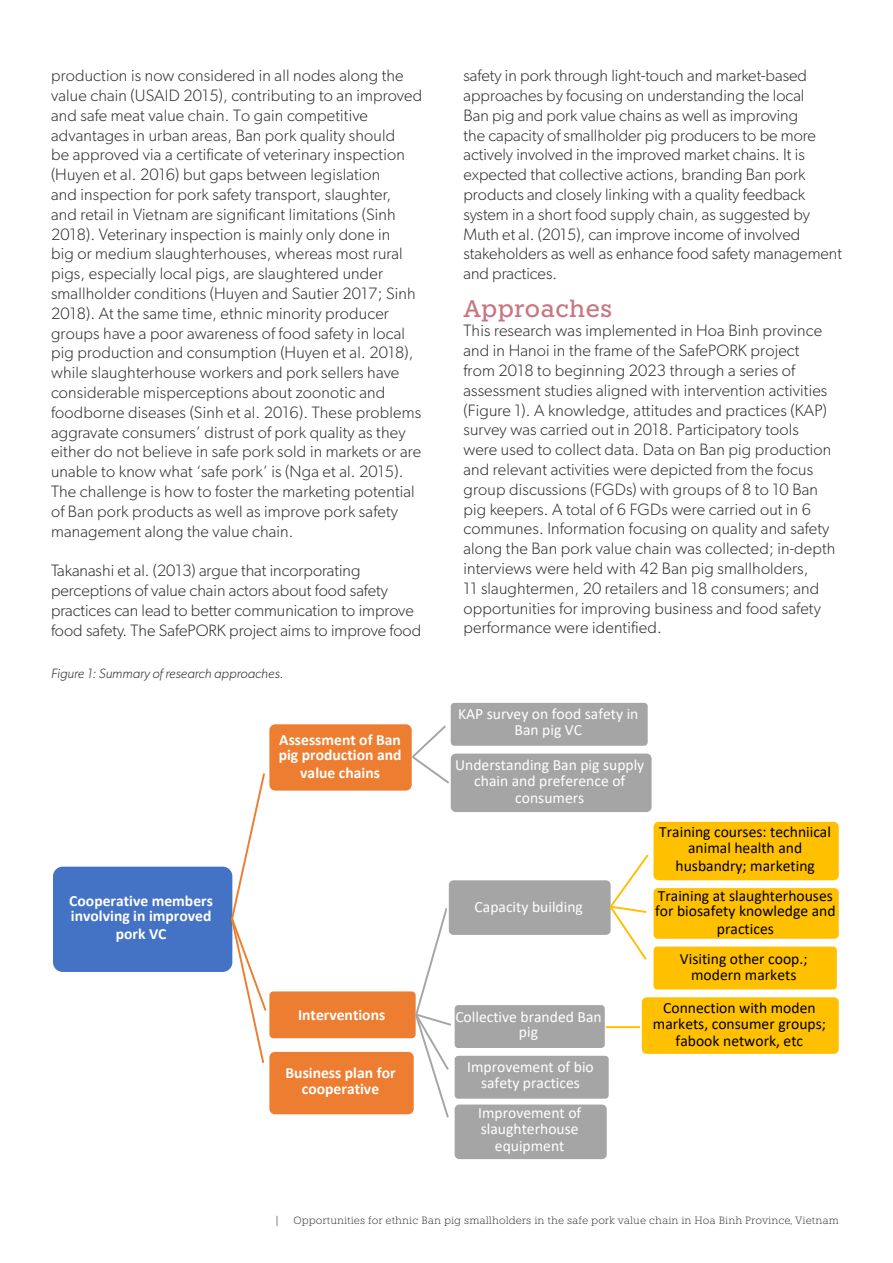
<style>
.page{position:relative;width:893px;height:1263px;background:#fff}
.page>*{position:absolute;margin:0;border:0;box-sizing:border-box;transform-origin:0 0}
.Heading_1{font:500 24px "Knile";letter-spacing:.01em;color:#c77783}
.Bodytext{font:300 16.5px/19.8px "Gibson";letter-spacing:.01em;color:#312f30}
.Heading_1-2{font:300 16.5px/19.8px "Gibson";letter-spacing:.01em;color:#312f30}
.t1{font:15.6px/15.6px "Calibri";color:#000;text-align:center}
.t2{font:15.6px/15.6px "Calibri";color:#fff;text-align:center}
.t3{font:700 15.6px/15.6px "Calibri";color:#fff}
.t4{font:italic 300 13.5px "Gibson";color:#312f30}
.t5{font:300 10.5px "Knile";color:#312f30}
</style>
<div class="page">
<div style="left:52px;top:866px;width:181px;height:107px;background:#4472c4;border-radius:11px"></div>
<div style="left:51px;top:865px;width:183px;height:109px;border:2px solid #fff;border-radius:11px"></div>
<div style="left:268px;top:723px;width:145px;height:68px;background:#ed7d31;border-radius:7px"></div>
<div style="left:267px;top:722px;width:147px;height:70px;border:2px solid #fff;border-radius:7px"></div>
<div style="left:450px;top:702px;width:199px;height:45px;background:#a5a5a5;border-radius:4px"></div>
<div style="left:449px;top:701px;width:201px;height:47px;border:2px solid #fff;border-radius:4px"></div>
<svg style="left:410px;top:723px;width:41px;height:63px"></svg>
<div style="left:450px;top:752px;width:203px;height:61px;background:#a5a5a5;border-radius:6px"></div>
<div style="left:449px;top:752px;width:204px;height:62px;border:2px solid #fff;border-radius:6px"></div>
<div style="left:268px;top:990px;width:149px;height:49px;background:#ed7d31;border-radius:5px"></div>
<div style="left:267px;top:989px;width:151px;height:51px;border:2px solid #fff;border-radius:5px"></div>
<div style="left:448px;top:879px;width:164px;height:57px;background:#a5a5a5;border-radius:6px"></div>
<div style="left:447px;top:878px;width:166px;height:59px;border:2px solid #fff;border-radius:6px"></div>
<div style="left:653px;top:821px;width:187px;height:60px;background:#ffc000;border-radius:6px"></div>
<div style="left:652px;top:820px;width:189px;height:62px;border:2px solid #fff;border-radius:6px"></div>
<div style="left:653px;top:887px;width:187px;height:53px;background:#ffc000;border-radius:5px"></div>
<div style="left:652px;top:886px;width:189px;height:55px;border:2px solid #fff;border-radius:5px"></div>
<svg style="left:608px;top:854px;width:41px;height:106px"></svg>
<div style="left:653px;top:946px;width:185px;height:44px;background:#ffc000;border-radius:4px"></div>
<div style="left:652px;top:945px;width:187px;height:46px;border:2px solid #fff;border-radius:4px"></div>
<div style="left:454px;top:1004px;width:152px;height:45px;background:#a5a5a5;border-radius:4px"></div>
<div style="left:453px;top:1003px;width:154px;height:47px;border:2px solid #fff;border-radius:4px"></div>
<hr style="left:606px;top:1026px;width:36px;height:2px;background:#ffc000">
<div style="left:641px;top:996px;width:199px;height:59px;background:#ffc000;border-radius:6px"></div>
<div style="left:640px;top:995px;width:201px;height:61px;border:2px solid #fff;border-radius:6px"></div>
<div style="left:454px;top:1055px;width:156px;height:45px;background:#a5a5a5;border-radius:4px"></div>
<div style="left:453px;top:1054px;width:158px;height:47px;border:2px solid #fff;border-radius:4px"></div>
<svg style="left:413px;top:906px;width:40px;height:212px"></svg>
<div style="left:454px;top:1103px;width:154px;height:57px;background:#a5a5a5;border-radius:6px"></div>
<div style="left:453px;top:1102px;width:156px;height:59px;border:2px solid #fff;border-radius:6px"></div>
<svg style="left:229px;top:771px;width:39px;height:292px"></svg>
<div style="left:268px;top:1051px;width:147px;height:64px;background:#ed7d31;border-radius:6px"></div>
<div style="left:267px;top:1050px;width:149px;height:66px;border:2px solid #fff;border-radius:6px"></div>
<p class="Bodytext" style="left:51px;top:65px;width:373px">production is now considered in all nodes along the value chain (USAID 2015), contributing to an improved and safe meat value chain. To gain competitive advantages in urban areas, Ban pork quality should<br>be approved via a certificate of veterinary inspection (Huyen et al. 2016) but gaps between legislation<br>and inspection for pork safety transport, slaughter,<br>and retail in Vietnam are significant limitations (Sinh 2018). Veterinary inspection is mainly only done in<br>big or medium slaughterhouses, whereas most rural pigs, especially local pigs, are slaughtered under smallholder conditions (Huyen and Sautier 2017; Sinh 2018). At the same time, ethnic minority producer groups have a poor awareness of food safety in local pig production and consumption (Huyen et al. 2018), while slaughterhouse workers and pork sellers have considerable misperceptions about zoonotic and foodborne diseases (Sinh et al. 2016). These problems aggravate consumers’ distrust of pork quality as they either do not believe in safe pork sold in markets or are unable to know what ‘safe pork’ is (Nga et al. 2015).<br>The challenge is how to foster the marketing potential of Ban pork products as well as improve pork safety management along the value chain.</p>
<p class="Bodytext" style="left:51px;top:560px;width:372px">Takanashi et al. (2013) argue that incorporating perceptions of value chain actors about food safety practices can lead to better communication to improve food safety. The SafePORK project aims to improve food</p>
<p class="t4" style="left:51px;top:665px;width:234px">Figure 1: Summary of research approaches.</p>
<p class="t3" style="left:69px;top:892px;width:145px">Cooperative members involving in improved</p>
<p class="t3" style="left:116px;top:926px;width:52px">pork VC</p>
<p class="t3" style="left:279px;top:732px;width:124px">Assessment of Ban pig production and</p>
<p class="t3" style="left:300px;top:765px;width:81px">value chains</p>
<p class="t3" style="left:298px;top:1006px;width:89px">Interventions</p>
<p class="t3" style="left:286px;top:1065px;width:112px;text-align:center">Business plan for cooperative</p>
<p class="Bodytext" style="left:463px;top:65px;width:380px">safety in pork through light-touch and market-based approaches by focusing on understanding the local<br>Ban pig and pork value chains as well as improving<br>the capacity of smallholder pig producers to be more actively involved in the improved market chains. It is expected that collective actions, branding Ban pork products and closely linking with a quality feedback system in a short food supply chain, as suggested by Muth et al. (2015), can improve income of involved stakeholders as well as enhance food safety management and practices.</p>
<p class="Heading_1" style="left:463px;top:294px;width:150px">Approaches</p>
<p class="Heading_1-2" style="left:463px;top:321px;width:373px">This research was implemented in Hoa Binh province and in Hanoi in the frame of the SafePORK project<br>from 2018 to beginning 2023 through a series of assessment studies aligned with intervention activities (Figure 1). A knowledge, attitudes and practices (KAP) survey was carried out in 2018. Participatory tools were used to collect data. Data on Ban pig production and relevant activities were depicted from the focus group discussions (FGDs) with groups of 8 to 10 Ban pig keepers. A total of 6 FGDs were carried out in 6 communes. Information focusing on quality and safety along the Ban pork value chain was collected; in-depth interviews were held with 42 Ban pig smallholders,<br>11 slaughtermen, 20 retailers and 18 consumers; and opportunities for improving business and food safety performance were identified.</p>
<p class="t2" style="left:458px;top:706px;width:182px">KAP survey on food safety in<br>Ban pig VC</p>
<p class="t2" style="left:455px;top:757px;width:191px">Understanding Ban pig supply chain and preference of</p>
<p class="t2" style="left:515px;top:790px;width:71px">consumers</p>
<p class="t2" style="left:475px;top:898px;width:110px">Capacity building</p>
<p class="t1" style="left:659px;top:824px;width:173px">Training courses: techniical animal health and</p>
<p class="t1" style="left:658px;top:850px;width:177px;line-height:30.2px">husbandry; marketing<br>Training at slaughterhouses</p>
<p class="t1" style="left:655px;top:902px;width:182px;line-height:17.5px">for biosafety knowledge and practices</p>
<p class="t1" style="left:680px;top:951px;width:129px">Visiting other coop.; modern markets</p>
<p class="t2" style="left:455px;top:1008px;width:148px">Collective branded Ban pig</p>
<p class="t1" style="left:653px;top:999px;width:175px">Connection with moden markets, consumer groups;</p>
<p class="t1" style="left:676px;top:1033px;width:129px">fabook network, etc</p>
<p class="t2" style="left:467px;top:1059px;width:128px">Improvement of bio safety practices</p>
<p class="t2" style="left:478px;top:1105px;width:105px;text-align:left">Improvement of slaughterhouse</p>
<p class="t2" style="left:495px;top:1138px;width:71px">equipment</p>
<p class="t5" style="left:275px;top:1214px;width:5px">|</p>
<p class="t5" style="left:293px;top:1214px;width:547px">Opportunities for ethnic Ban pig smallholders in the safe pork value chain in Hoa Binh Province, Vietnam</p>
</div>
